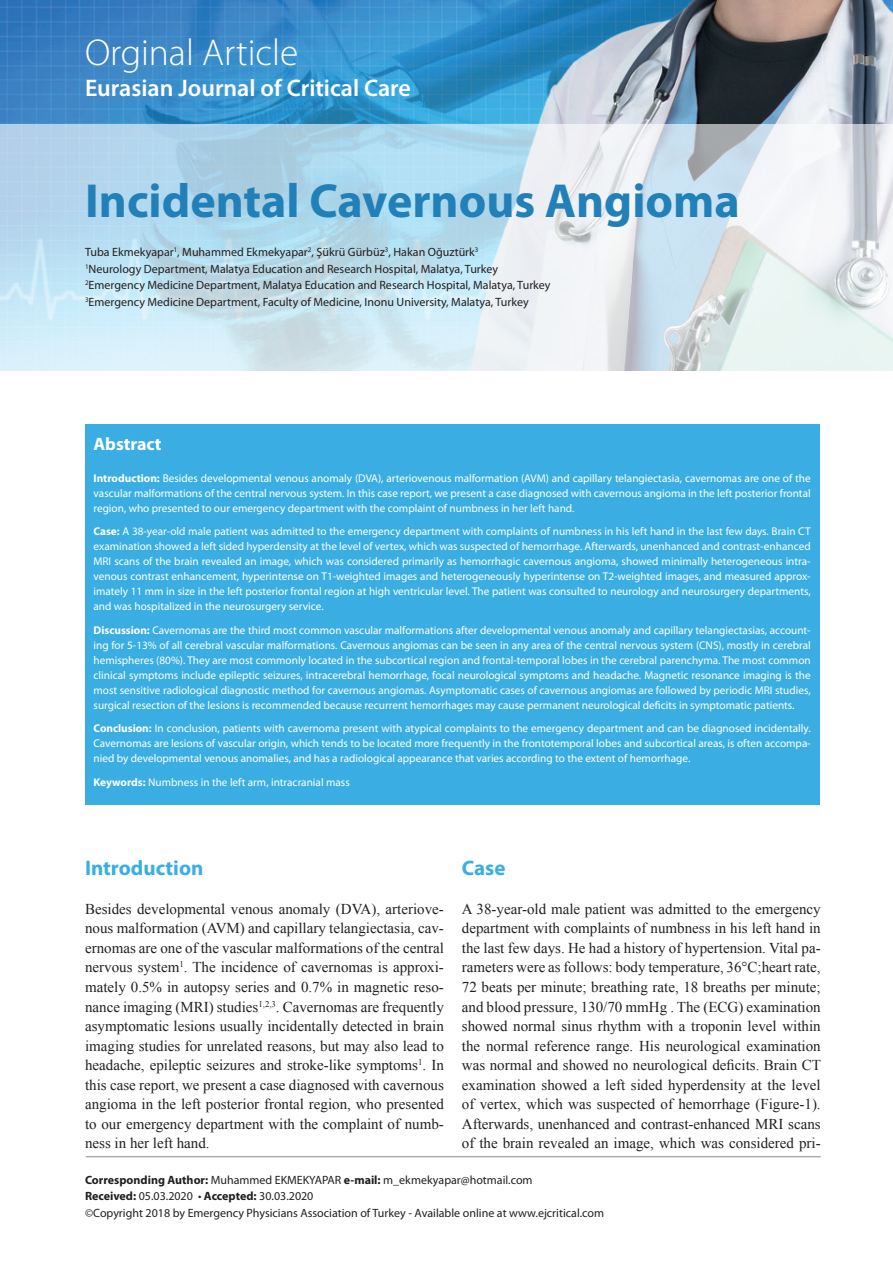
<style>
.page{position:relative;width:893px;height:1263px;background:#fff}
.page>*{position:absolute;margin:0;border:0;box-sizing:border-box;transform-origin:0 0}
.t1{font:700 48px "Myriad Pro";color:#2280b8}
.t2{font:300 37.5px "Myriad Pro";color:#fff}
.t3{font:600 24px "Myriad Pro";color:#fff}
.t4{font:700 21px "Myriad Pro";color:#3aaee3}
.t5{font:700 18px "Myriad Pro";color:#fff}
.t6{font:15px/19.5px "Times New Roman";color:#231f20;text-align:justify}
.t7{font:12px "Myriad Pro";color:#231f20}
.t8{font:11.25px/15px "Myriad Pro";color:#fff;text-align:justify}
.s1{font-weight:700}
</style>
<div class="page">
<img style="left:0;top:0;width:893px;height:124px">
<hr style="left:86px;top:1156px;width:735px;height:1px;background:#acadb1">
<div style="left:85px;top:425px;width:735px;height:380px;background:#3aaee3"></div>
<svg style="left:0;top:124px;width:893px;height:247px"></svg>
<p class="t2" style="left:85px;top:32px;width:215px">Orginal Article</p>
<p class="t3" style="left:85px;top:72px;width:327px">Eurasian Journal of Critical Care</p>
<p class="t1" style="left:85px;top:169px;width:656px">Incidental Cavernous Angioma</p>
<p class="t7" style="left:85px;top:245px;width:395px">Tuba Ekmekyapar<sup>1</sup>, Muhammed Ekmekyapar<sup>2</sup>, Şükrü Gürbüz<sup>3</sup>, Hakan Oğuztürk<sup>3</sup></p>
<p class="t7" style="left:85px;top:261px;width:415px"><sup>1</sup>Neurology Department, Malatya Education and Research Hospital, Malatya, Turkey</p>
<p class="t7" style="left:85px;top:278px;width:467px"><sup>2</sup>Emergency Medicine Department, Malatya Education and Research Hospital, Malatya, Turkey</p>
<p class="t7" style="left:85px;top:294px;width:445px"><sup>3</sup>Emergency Medicine Department, Faculty of Medicine, Inonu University, Malatya, Turkey</p>
<p class="t5" style="left:94px;top:432px;width:70px">Abstract</p>
<p class="t8" style="left:94px;top:470px;width:719px"><span class="s1">Introduction:</span> Besides developmental venous anomaly (DVA), arteriovenous malformation (AVM) and capillary telangiectasia, cavernomas are one of the vascular malformations of the central nervous system. In this case report, we present a case diagnosed with cavernous angioma in the left posterior frontal region, who presented to our emergency department with the complaint of numbness in her left hand.</p>
<p class="t8" style="left:94px;top:524px;width:719px"><span class="s1">Case:</span> A 38-year-old male patient was admitted to the emergency department with complaints of numbness in his left hand in the last few days. Brain CT examination showed a left sided hyperdensity at the level of vertex, which was suspected of hemorrhage. Afterwards, unenhanced and contrast-enhanced MRI scans of the brain revealed an image, which was considered primarily as hemorrhagic cavernous angioma, showed minimally heterogeneous intra&shy;venous contrast enhancement, hyperintense on T1-weighted images and heterogeneously hyperintense on T2-weighted images, and measured approx&shy;imately 11 mm in size in the left posterior frontal region at high ventricular level. The patient was consulted to neurology and neurosurgery departments, and was hospitalized in the neurosurgery service.</p>
<p class="t8" style="left:94px;top:622px;width:719px"><span class="s1">Discussion:</span> Cavernomas are the third most common vascular malformations after developmental venous anomaly and capillary telangiectasias, account&shy;ing for 5-13% of all cerebral vascular malformations. Cavernous angiomas can be seen in any area of the central nervous system (CNS), mostly in cerebral hemispheres (80%). They are most commonly located in the subcortical region and frontal-temporal lobes in the cerebral parenchyma. The most common clinical symptoms include epileptic seizures, intracerebral hemorrhage, focal neurological symptoms and headache. Magnetic resonance imaging is the most sensitive radiological diagnostic method for cavernous angiomas. Asymptomatic cases of cavernous angiomas are followed by periodic MRI studies, surgical resection of the lesions is recommended because recurrent hemorrhages may cause permanent neurological deficits in symptomatic patients.</p>
<p class="t8" style="left:94px;top:721px;width:719px"><span class="s1">Conclusion:</span> In conclusion, patients with cavernoma present with atypical complaints to the emergency department and can be diagnosed incidentally.<br>Cavernomas are lesions of vascular origin, which tends to be located more frequently in the frontotemporal lobes and subcortical areas, is often accompa&shy;nied by developmental venous anomalies, and has a radiological appearance that varies according to the extent of hemorrhage.</p>
<p class="t8" style="left:94px;top:774px;width:258px"><span class="s1">Keywords:</span> Numbness in the left arm, intracranial mass</p>
<p class="t4" style="left:85px;top:854px;width:120px">Introduction</p>
<p class="t6" style="left:85px;top:899px;width:360px">Besides developmental venous anomaly (DVA), arteriove&shy;nous malformation (AVM) and capillary telangiectasia, cav&shy;ernomas are one of the vascular malformations of the central nervous system<sup>1</sup>. The incidence of cavernomas is approxi&shy;mately 0.5% in autopsy series and 0.7% in magnetic reso&shy;nance imaging (MRI) studies<sup>1,2,3</sup>. Cavernomas are frequently asymptomatic lesions usually incidentally detected in brain imaging studies for unrelated reasons, but may also lead to headache, epileptic seizures and stroke-like symptoms<sup>1</sup>. In this case report, we present a case diagnosed with cavernous angioma in the left posterior frontal region, who presented to our emergency department with the complaint of numb&shy;ness in her left hand.</p>
<p class="t4" style="left:462px;top:854px;width:45px">Case</p>
<p class="t6" style="left:462px;top:899px;width:361px">A 38-year-old male patient was admitted to the emergency department with complaints of numbness in his left hand in the last few days. He had a history of hypertension. Vital pa&shy;rameters were as follows: body temperature, 36°C;heart rate, 72 beats per minute; breathing rate, 18 breaths per minute; and blood pressure, 130/70 mmHg . The (ECG) examination showed normal sinus rhythm with a troponin level within the normal reference range. His neurological examination was normal and showed no neurological deficits. Brain CT examination showed a left sided hyperdensity at the level of vertex, which was suspected of hemorrhage (Figure-1).<br>Afterwards, unenhanced and contrast-enhanced MRI scans of the brain revealed an image, which was considered pri-</p>
<p class="t7" style="left:85px;top:1172px;width:449px"><span class="s1">Corresponding Author:</span> Muhammed EKMEKYAPAR <span class="s1">e-mail:</span> m_ekmekyapar@hotmail.com</p>
<p class="t7" style="left:85px;top:1189px;width:230px"><span class="s1">Received:</span> 05.03.2020 • <span class="s1">Accepted:</span> 30.03.2020</p>
<p class="t7" style="left:85px;top:1205px;width:521px">©Copyright 2018 by Emergency Physicians Association of Turkey - Available online at www.ejcritical.com</p>
</div>
